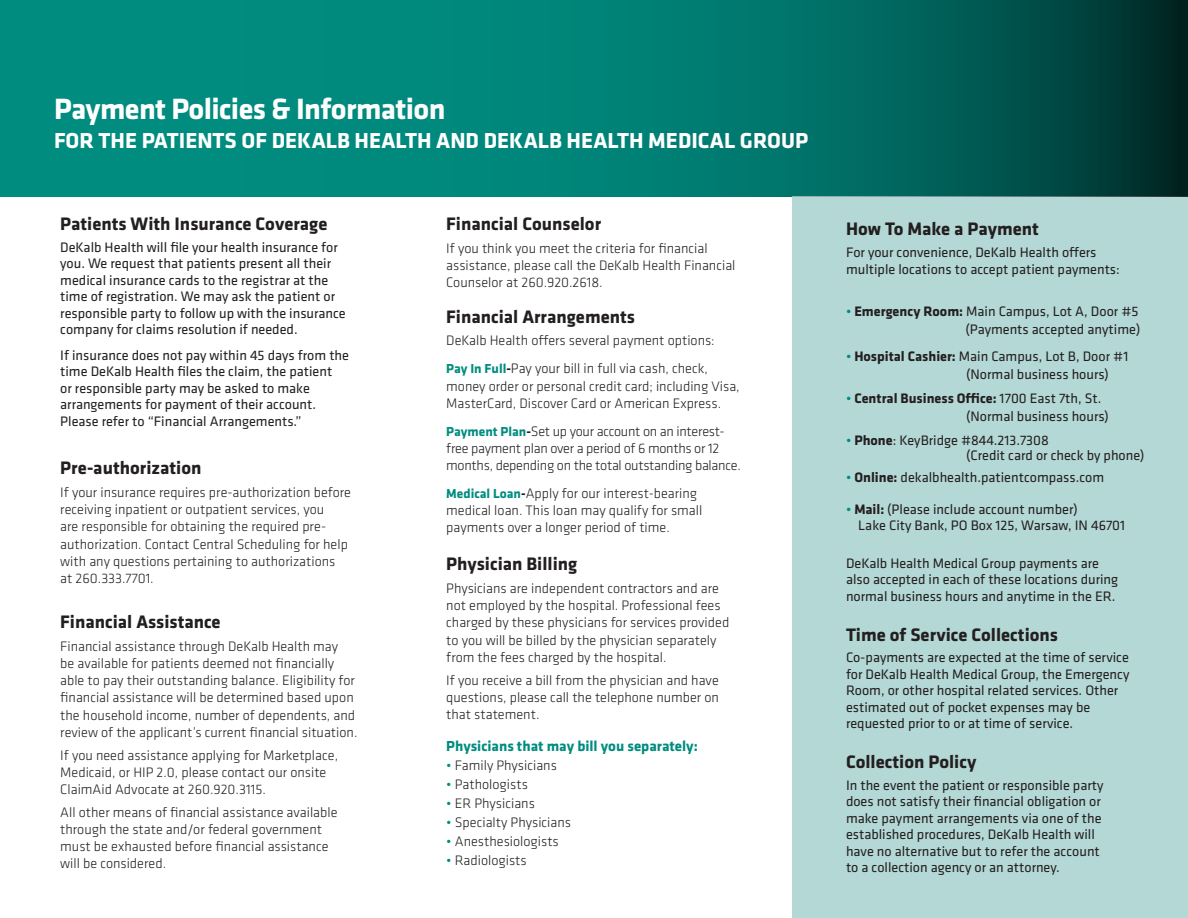
<style>
.page{position:relative;width:1188px;height:918px;background:#fff}
.page>*{position:absolute;margin:0;border:0;box-sizing:border-box;transform-origin:0 0}
.Inside_Headline{font:700 30.45px "Klavika";letter-spacing:-.02em;color:#fff}
.Body_Text_Intro_9_5{font:700 22.5px "Klavika";color:#fff}
.Secondary_subheads_b{font:700 18.75px "Klavika";color:#231f20}
.body_text{font:700 18.75px "Klavika";color:#231f20}
.Small_Subheads_9_bol{font:700 15px "Klavika";color:#008c7f}
.Body_Text_Intro_9_5-2{font:14.25px/16.5px "Klavika";color:#231f20}
.body_text-2{font:300 14.25px/17.2px "Klavika";color:#231f20}
.Small_Subheads_9_bol-2{font:300 14.25px/17.2px "Klavika";color:#231f20}
.Small_Subheads_9_bol-3{font:300 14.25px/17.2px "Klavika";letter-spacing:-.02em;color:#231f20}
.Body_Text_Intro_9_5-3{font:700 14.25px "Klavika";color:#231f20}
.s1{font-weight:700;font-size:13.5px;color:#008c7f}
.s2{font-weight:700;font-size:13.5px}
.s3{color:#008c7f}
.s4{font-weight:700}
.s5{font-weight:400;color:#008c7f}
.s6{font-weight:400}
</style>
<div class="page">
<div style="left:792px;top:196px;width:396px;height:722px;background:#b4d8d5"></div>
<svg style="left:0;top:0;width:1188px;height:196px;background:#00756b"></svg>
<p class="Inside_Headline" style="left:54px;top:86px;width:393px">Payment Policies &amp; Information</p>
<p class="Body_Text_Intro_9_5" style="left:54px;top:125px;width:756px">FOR THE PATIENTS OF DEKALB HEALTH AND DEKALB HEALTH MEDICAL GROUP</p>
<p class="Secondary_subheads_b" style="left:60px;top:210px;width:269px">Patients With Insurance Coverage</p>
<p class="Body_Text_Intro_9_5-2" style="left:60px;top:238px;width:287px">DeKalb Health will file your health insurance for you. We request that patients present all their medical insurance cards to the registrar at the time of registration. We may ask the patient or responsible party to follow up with the insurance company for claims resolution if needed.</p>
<p class="Body_Text_Intro_9_5-2" style="left:60px;top:346px;width:290px">If insurance does not pay within 45 days from the time DeKalb Health files the claim, the patient<br>or responsible party may be asked to make arrangements for payment of their account.<br>Please refer to “Financial Arrangements.”</p>
<p class="Secondary_subheads_b" style="left:60px;top:455px;width:143px">Pre-authorization</p>
<p class="body_text-2" style="left:60px;top:483px;width:292px">If your insurance requires pre-authorization before receiving inpatient or outpatient services, you<br>are responsible for obtaining the required pre&shy;authorization. Contact Central Scheduling for help with any questions pertaining to authorizations at 260.333.7701.</p>
<p class="Secondary_subheads_b" style="left:60px;top:608px;width:162px">Financial Assistance</p>
<p class="body_text-2" style="left:60px;top:637px;width:299px">Financial assistance through DeKalb Health may<br>be available for patients deemed not financially able to pay their outstanding balance. Eligibility for financial assistance will be determined based upon the household income, number of dependents, and review of the applicant’s current financial situation.</p>
<p class="body_text-2" style="left:60px;top:746px;width:279px">If you need assistance applying for Marketplace,<br>Medicaid, or HIP 2.0, please contact our onsite<br>ClaimAid Advocate at 260.920.3115.</p>
<p class="body_text-2" style="left:60px;top:803px;width:279px">All other means of financial assistance available through the state and/or federal government must be exhausted before financial assistance will be considered.</p>
<p class="body_text" style="left:446px;top:210px;width:156px">Financial Counselor</p>
<p class="body_text-2" style="left:446px;top:239px;width:291px">If you think you meet the criteria for financial assistance, please call the DeKalb Health Financial<br>Counselor at 260.920.2618.</p>
<p class="body_text" style="left:446px;top:303px;width:190px">Financial Arrangements</p>
<p class="body_text-2" style="left:446px;top:332px;width:270px">DeKalb Health offers several payment options:</p>
<p class="Small_Subheads_9_bol-2" style="left:446px;top:360px;width:295px"><span class="s1">Pay In Full</span><span class="s2">-</span>Pay your bill in full via cash, check, money order or personal credit card; including Visa,<br>MasterCard, Discover Card or American Express.</p>
<p class="Small_Subheads_9_bol-3" style="left:446px;top:422px;width:296px"><span class="s1">Payment Plan</span><span class="s2">-</span>Set up your account on an interest&shy;free payment plan over a period of 6 months or 12 months, depending on the total outstanding balance.</p>
<p class="Small_Subheads_9_bol-2" style="left:446px;top:484px;width:258px"><span class="s1">Medical Loan</span><span class="s2">-</span>Apply for our interest-bearing medical loan. This loan may qualify for small payments over a longer period of time.</p>
<p class="Secondary_subheads_b" style="left:446px;top:551px;width:132px">Physician Billing</p>
<p class="body_text-2" style="left:446px;top:579px;width:285px">Physicians are independent contractors and are not employed by the hospital. Professional fees charged by these physicians for services provided to you will be billed by the physician separately from the fees charged by the hospital.</p>
<p class="body_text-2" style="left:446px;top:671px;width:274px;text-align:justify">If you receive a bill from the physician and have questions, please call the telephone number on that statement.</p>
<p class="Small_Subheads_9_bol" style="left:446px;top:736px;width:253px">Physicians that may bill you separately:</p>
<p class="body_text-2" style="left:446px;top:757px;width:112px"><span class="s3">•</span> Family Physicians</p>
<p class="body_text-2" style="left:446px;top:776px;width:83px"><span class="s3">•</span> Pathologists</p>
<p class="body_text-2" style="left:446px;top:794px;width:90px"><span class="s3">•</span> ER Physicians</p>
<p class="body_text-2" style="left:446px;top:813px;width:126px"><span class="s3">•</span> Specialty Physicians</p>
<p class="body_text-2" style="left:446px;top:832px;width:114px"><span class="s3">•</span> Anesthesiologists</p>
<p class="body_text-2" style="left:446px;top:851px;width:82px"><span class="s3">•</span> Radiologists</p>
<p class="body_text" style="left:846px;top:216px;width:194px">How To Make a Payment</p>
<p class="Body_Text_Intro_9_5-2" style="left:846px;top:244px;width:275px">For your convenience, DeKalb Health offers multiple locations to accept patient payments:</p>
<p class="Body_Text_Intro_9_5-2" style="left:846px;top:302px;width:294px"><span class="s3">•</span> <span class="s4">Emergency Room:</span> Main Campus, Lot A, Door #5</p>
<p class="Body_Text_Intro_9_5-2" style="left:965px;top:320px;width:176px">(Payments accepted anytime)</p>
<p class="Body_Text_Intro_9_5-2" style="left:846px;top:347px;width:284px"><span class="s3">•</span> <span class="s4">Hospital Cashier:</span> Main Campus, Lot B, Door #1</p>
<p class="Body_Text_Intro_9_5-2" style="left:966px;top:365px;width:144px">(Normal business hours)</p>
<p class="Body_Text_Intro_9_5-3" style="left:846px;top:388px;width:257px"><span class="s5">•</span> Central Business Office: <span class="s6">1700 East 7th, St.</span></p>
<p class="Body_Text_Intro_9_5-2" style="left:966px;top:407px;width:144px">(Normal business hours)</p>
<p class="Body_Text_Intro_9_5-2" style="left:966px;top:432px;width:180px;line-height:15px;text-indent:-120px"><span class="s3">•</span> <span class="s4">Phone</span>: KeyBridge #844.213.7308<br>(Credit card or check by phone)</p>
<p class="Body_Text_Intro_9_5-2" style="left:846px;top:469px;width:260px"><span class="s3">•</span> <span class="s4">Online:</span> dekalbhealth.patientcompass.com</p>
<p class="Body_Text_Intro_9_5-2" style="left:846px;top:500px;width:233px"><span class="s3">•</span> <span class="s4">Mail:</span> (Please include account number)</p>
<p class="Body_Text_Intro_9_5-2" style="left:858px;top:517px;width:268px">Lake City Bank, PO Box 125, Warsaw, IN 46701</p>
<p class="Body_Text_Intro_9_5-2" style="left:846px;top:554px;width:274px">DeKalb Health Medical Group payments are also accepted in each of these locations during normal business hours and anytime in the ER.</p>
<p class="Secondary_subheads_b" style="left:846px;top:621px;width:214px">Time of Service Collections</p>
<p class="Body_Text_Intro_9_5-2" style="left:846px;top:649px;width:284px">Co-payments are expected at the time of service</p>
<p class="Body_Text_Intro_9_5-2" style="left:846px;top:665px;width:285px">for DeKalb Health Medical Group, the Emergency Room, or other hospital related services. Other estimated out of pocket expenses may be requested prior to or at time of service.</p>
<p class="Secondary_subheads_b" style="left:846px;top:748px;width:132px">Collection Policy</p>
<p class="Body_Text_Intro_9_5-2" style="left:846px;top:776px;width:259px">In the event the patient or responsible party does not satisfy their financial obligation or</p>
<p class="Body_Text_Intro_9_5-2" style="left:846px;top:809px;width:257px">make payment arrangements via one of the established procedures, DeKalb Health will have no alternative but to refer the account to a collection agency or an attorney.</p>
</div>
